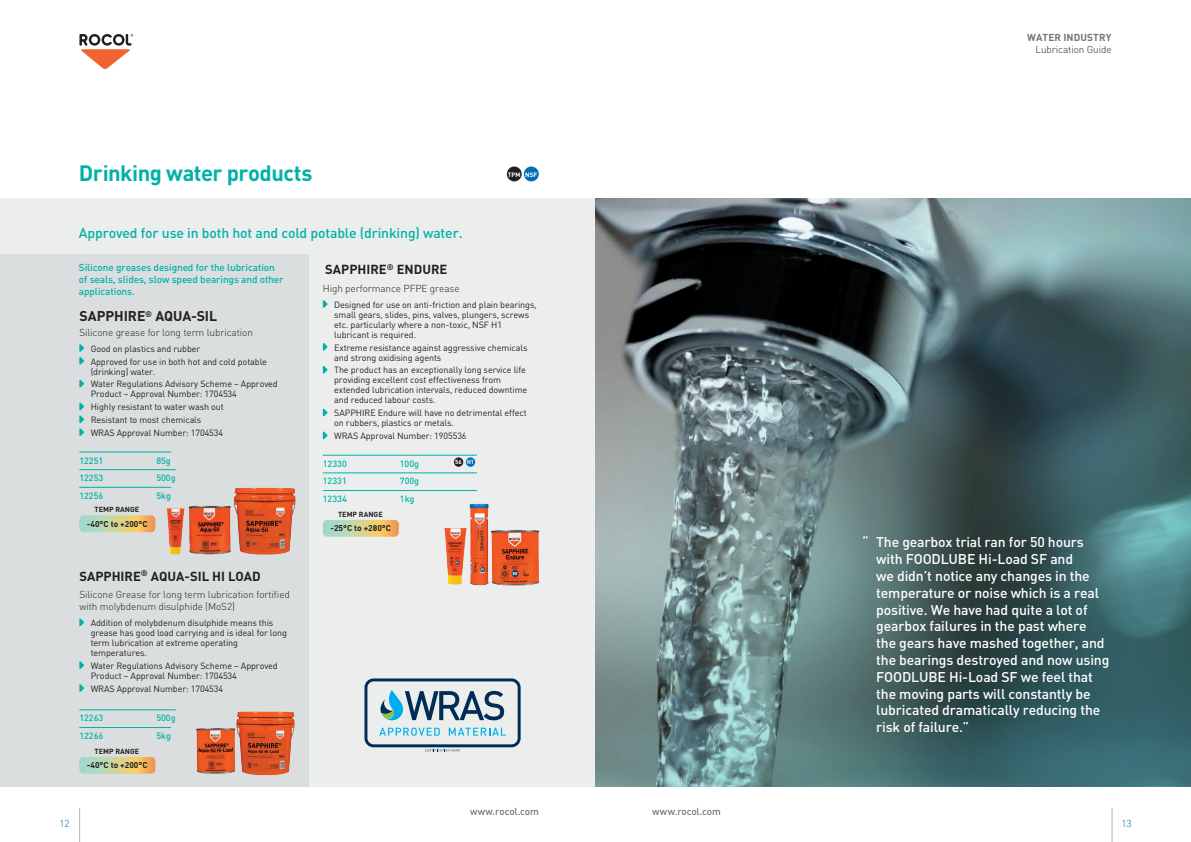
<style>
.page{position:relative;width:1191px;height:842px;background:#fff}
.page>*{position:absolute;margin:0;border:0;box-sizing:border-box;transform-origin:0 0}
.t1{font:700 22px "DIN Pro";letter-spacing:-.025em;color:#00b1a8}
.t2{font:500 14px/16.8px "DIN";letter-spacing:-.01em;color:#fff}
.t3{font:500 14px "DIN";letter-spacing:-.01em;color:#00b1a8}
.t4{font:700 14px "DIN";letter-spacing:-.005em;color:#231f20}
.t5{font:700 13px "DIN";color:#231f20}
.t6{font:300 10px/12px "DIN";letter-spacing:-.01em;color:#231f20}
.t7{font:500 10px/12px "DIN";letter-spacing:-.01em;color:#00b1a8}
.t8{font:500 10px "DIN Pro";letter-spacing:-.015em;color:#6f767c}
.t9{font:300 10px "DIN Pro";letter-spacing:-.01em;color:#162e37}
.t10{font:700 10px "DIN Pro";letter-spacing:.01em;color:#6f767c}
.t11{font:300 10px "DIN Pro";color:#0068a7}
.t12{font:9px/10px "DIN";letter-spacing:-.01em;color:#231f20}
.t13{font:500 9px "DIN";color:#00b1a8}
.t14{font:700 8.4px "DIN";color:#231f20}
.t15{font:700 7.3px "DIN";color:#231f20}
.t16{font:700 6.3px "DIN";color:#fff}
.t17{font:700 6px "DIN";color:#fff}
</style>
<div class="page">
<div style="left:0;top:198px;width:595px;height:589px;background:#eceeed"></div>
<div style="left:0;top:255px;width:308px;height:532px;background:#dbdedf"></div>
<svg style="left:595px;top:198px;width:596px;height:589px;background:#567073"></svg>
<svg style="left:79px;top:34px;width:55px;height:35px"></svg>
<hr style="left:79px;top:808px;width:1px;height:34px;background:#b0b6b8">
<hr style="left:1111px;top:808px;width:1px;height:34px;background:#b0b6b8">
<hr style="left:79px;top:452px;width:92px;height:1px;background:#00b1a8">
<hr style="left:79px;top:469px;width:97px;height:1px;background:#00b1a8">
<hr style="left:79px;top:487px;width:92px;height:1px;background:#00b1a8">
<hr style="left:79px;top:710px;width:97px;height:1px;background:#00b1a8">
<hr style="left:79px;top:727px;width:92px;height:1px;background:#00b1a8">
<svg style="left:79px;top:344px;width:5px;height:21px"></svg>
<svg style="left:79px;top:380px;width:5px;height:7px"></svg>
<svg style="left:79px;top:403px;width:5px;height:33px"></svg>
<svg style="left:79px;top:515px;width:76px;height:17px"></svg>
<svg style="left:79px;top:618px;width:5px;height:8px"></svg>
<svg style="left:79px;top:661px;width:5px;height:8px"></svg>
<svg style="left:79px;top:684px;width:5px;height:8px"></svg>
<svg style="left:79px;top:757px;width:76px;height:17px"></svg>
<div style="left:524px;top:166px;width:15px;height:15px;background:#006db8;border-radius:50%"></div>
<div style="left:507px;top:166px;width:15px;height:15px;background:#231f20;border-radius:50%"></div>
<hr style="left:323px;top:455px;width:154px;height:1px;background:#00b1a8">
<hr style="left:323px;top:473px;width:154px;height:1px;background:#00b1a8">
<hr style="left:323px;top:490px;width:154px;height:1px;background:#00b1a8">
<svg style="left:323px;top:300px;width:4px;height:8px"></svg>
<svg style="left:323px;top:343px;width:4px;height:8px"></svg>
<svg style="left:323px;top:366px;width:4px;height:7px"></svg>
<svg style="left:323px;top:409px;width:4px;height:7px"></svg>
<svg style="left:323px;top:432px;width:4px;height:7px"></svg>
<div style="left:454px;top:457px;width:9px;height:10px;background:#231f20;border-radius:50%"></div>
<div style="left:466px;top:457px;width:9px;height:10px;background:#006db8;border-radius:50%"></div>
<svg style="left:323px;top:520px;width:76px;height:17px"></svg>
<img style="left:444px;top:528px;width:18px;height:57px">
<img style="left:462px;top:503px;width:27px;height:83px">
<img style="left:488px;top:524px;width:52px;height:62px">
<svg style="left:379px;top:728px;width:61px;height:8px"></svg>
<svg style="left:449px;top:728px;width:57px;height:8px"></svg>
<svg style="left:380px;top:690px;width:124px;height:30px"></svg>
<div style="left:364px;top:678px;width:156px;height:69px;border:3px solid #002c55;border-radius:8px"></div>
<svg style="left:425px;top:749px;width:35px;height:2px"></svg>
<img style="left:196px;top:728px;width:29px;height:46px">
<img style="left:225px;top:711px;width:70px;height:65px">
<img style="left:155px;top:508px;width:16px;height:46px">
<img style="left:171px;top:505px;width:56px;height:50px">
<img style="left:227px;top:487px;width:69px;height:68px">
<h1 class="t1" style="left:79px;top:155px;width:235px">Drinking water products</h1>
<h2 class="t3" style="left:79px;top:224px;width:385px">Approved for use in both hot and cold potable (drinking) water.</h2>
<p class="t16" style="left:508px;top:170px;width:31px">TPM NSF</p>
<p class="t7" style="left:79px;top:261px;width:206px">Silicone greases designed for the lubrication of seals, slides, slow speed bearings and other applications.</p>
<h2 class="t4" style="left:79px;top:307px;width:139px">SAPPHIRE<sup>®</sup> AQUA-SIL</h2>
<p class="t6" style="left:79px;top:326px;width:175px">Silicone grease for long term lubrication</p>
<p class="t12" style="left:91px;top:342px;width:178px;line-height:12.8px">Good on plastics and rubber<br>Approved for use in both hot and cold potable</p>
<p class="t12" style="left:91px;top:365px;width:189px;line-height:12.8px">(drinking) water.<br>Water Regulations Advisory Scheme – Approved</p>
<p class="t12" style="left:91px;top:388px;width:148px;line-height:12.8px">Product – Approval Number: 1704534<br>Highly resistant to water wash out<br>Resistant to most chemicals<br>WRAS Approval Number: 1704534</p>
<p class="t13" style="left:79px;top:455px;width:25px">12251</p>
<p class="t13" style="left:156px;top:455px;width:16px">85g</p>
<p class="t13" style="left:79px;top:472px;width:25px">12253</p>
<p class="t13" style="left:156px;top:472px;width:21px">500g</p>
<p class="t13" style="left:79px;top:490px;width:25px">12256</p>
<p class="t13" style="left:156px;top:490px;width:16px">5kg</p>
<p class="t14" style="left:87px;top:518px;width:62px">-40°C to +200°C</p>
<p class="t15" style="left:95px;top:505px;width:46px">TEMP RANGE</p>
<h3 class="t5" style="left:79px;top:567px;width:183px">SAPPHIRE<sup>®</sup> AQUA-SIL HI LOAD</h3>
<p class="t6" style="left:79px;top:589px;width:212px">Silicone Grease for long term lubrication fortified with molybdenum disulphide (MoS2)</p>
<p class="t12" style="left:91px;top:618px;width:198px">Addition of molybdenum disulphide means this grease has good load carrying and is ideal for long term lubrication at extreme operating temperatures.</p>
<p class="t12" style="left:91px;top:660px;width:189px">Water Regulations Advisory Scheme – Approved<br>Product – Approval Number: 1704534</p>
<p class="t12" style="left:91px;top:683px;width:134px">WRAS Approval Number: 1704534</p>
<p class="t13" style="left:79px;top:712px;width:25px">12263</p>
<p class="t13" style="left:156px;top:712px;width:21px">500g</p>
<p class="t13" style="left:79px;top:730px;width:25px">12266</p>
<p class="t13" style="left:156px;top:730px;width:16px">5kg</p>
<p class="t14" style="left:87px;top:760px;width:62px">-40°C to +200°C</p>
<p class="t15" style="left:95px;top:746px;width:46px">TEMP RANGE</p>
<h3 class="t5" style="left:325px;top:261px;width:124px">SAPPHIRE<sup>®</sup> ENDURE</h3>
<p class="t6" style="left:323px;top:282px;width:138px">High performance PFPE grease</p>
<p class="t12" style="left:334px;top:299px;width:204px">Designed for use on anti-friction and plain bearings, small gears, slides, pins, valves, plungers, screws etc. particularly where a non-toxic, NSF H1 lubricant is required.</p>
<p class="t12" style="left:334px;top:342px;width:195px">Extreme resistance against aggressive chemicals and strong oxidising agents</p>
<p class="t12" style="left:334px;top:365px;width:195px">The product has an exceptionally long service life providing excellent cost effectiveness from extended lubrication intervals, reduced downtime and reduced labour costs.</p>
<p class="t12" style="left:334px;top:408px;width:194px">SAPPHIRE Endure will have no detrimental effect on rubbers, plastics or metals.</p>
<p class="t12" style="left:334px;top:431px;width:134px">WRAS Approval Number: 1905536</p>
<p class="t13" style="left:323px;top:458px;width:25px">12330</p>
<p class="t13" style="left:400px;top:458px;width:21px">100g</p>
<p class="t17" style="left:455px;top:458px;width:20px">56 H1</p>
<p class="t13" style="left:323px;top:475px;width:25px">12331</p>
<p class="t13" style="left:400px;top:475px;width:21px">700g</p>
<p class="t13" style="left:323px;top:493px;width:25px">12334</p>
<p class="t13" style="left:400px;top:493px;width:16px">1kg</p>
<p class="t14" style="left:330px;top:523px;width:62px">-25°C to +280°C</p>
<p class="t15" style="left:338px;top:509px;width:46px">TEMP RANGE</p>
<p class="t8" style="left:470px;top:803px;width:70px">www.rocol.com</p>
<p class="t8" style="left:652px;top:803px;width:70px">www.rocol.com</p>
<p class="t10" style="left:1027px;top:29px;width:86px">WATER INDUSTRY</p>
<p class="t9" style="left:1035px;top:42px;width:78px">Lubrication Guide</p>
<p class="t2" style="left:876px;top:533px;width:235px;text-indent:-14px">“ The gearbox trial ran for 50 hours with FOODLUBE Hi-Load SF and<br>we didn’t notice any changes in the temperature or noise which is a real positive. We have had quite a lot of gearbox failures in the past where the gears have mashed together, and the bearings destroyed and now using FOODLUBE Hi-Load SF we feel that the moving parts will constantly be lubricated dramatically reducing the risk of failure.”</p>
<p class="t11" style="left:60px;top:816px;width:12px">12</p>
<p class="t11" style="left:1121px;top:816px;width:12px">13</p>
</div>
